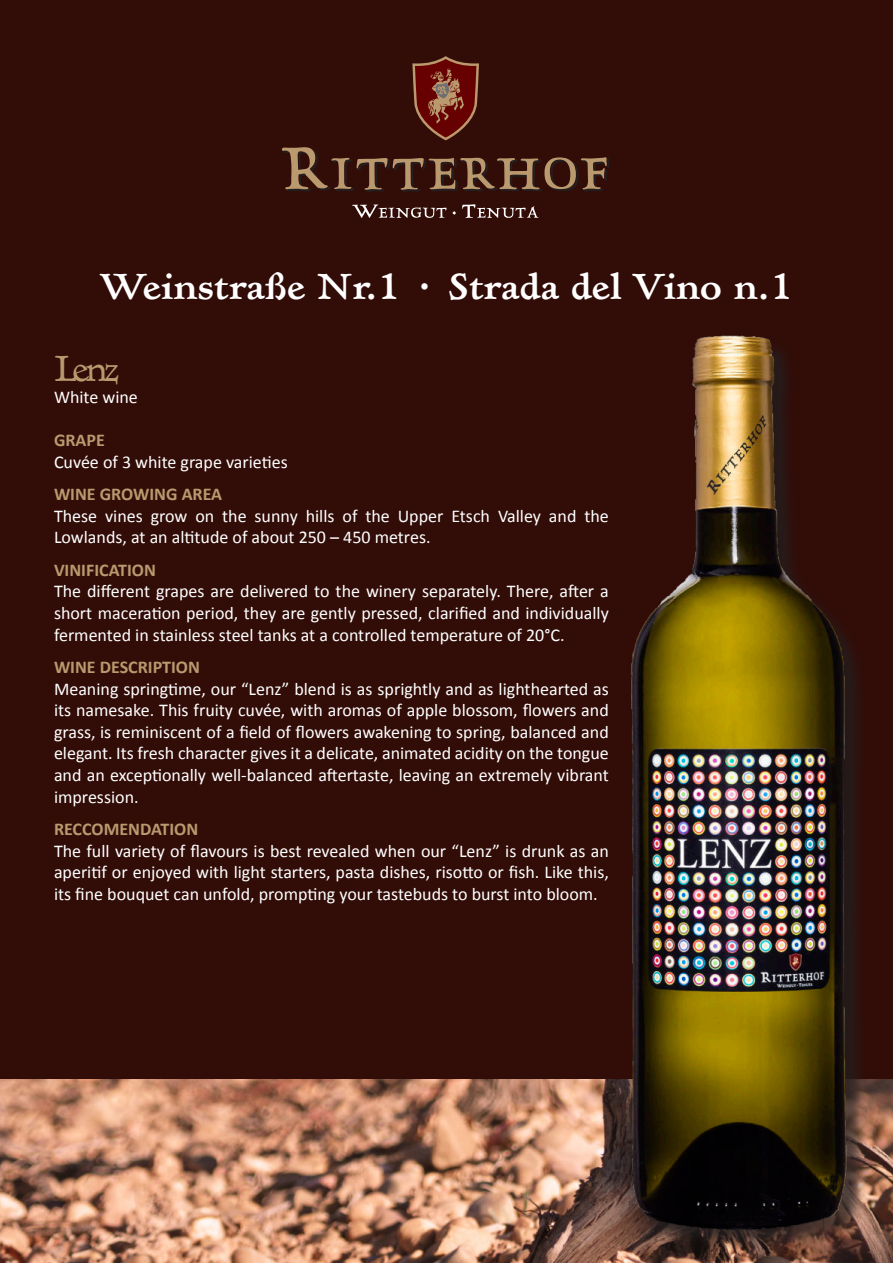
<style>
.page{position:relative;width:893px;height:1263px;background:#320d08}
.page>*{position:absolute;margin:0;border:0;box-sizing:border-box;transform-origin:0 0}
.t1{font:700 37.5px "Hadriano";color:#fff}
.t2{font:300 37.5px "Hadriano";color:#ba996e}
.t3{font:18px/21.6px "Calibri";color:#fff;text-align:justify}
.t4{font:700 18px "Calibri";color:#ba996e}
</style>
<div class="page">
<svg style="left:282px;top:147px;width:327px;height:71px"></svg>
<svg style="left:412px;top:56px;width:67px;height:84px"></svg>
<img style="left:0;top:1080px;width:893px;height:183px">
<img style="left:599px;top:335px;width:279px;height:902px">
<h1 class="t1" style="left:100px;top:264px;width:695px">Weinstraße Nr.1 · Strada del Vino n.1</h1>
<h1 class="t2" style="left:54px;top:356px;width:67px">Lenz</h1>
<p class="t3" style="left:54px;top:386px;width:85px">White wine</p>
<p class="t4" style="left:54px;top:429px;width:52px">GRAPE</p>
<p class="t3" style="left:54px;top:451px;width:235px">Cuvée of 3 white grape varieties</p>
<p class="t4" style="left:54px;top:483px;width:170px">WINE GROWING AREA</p>
<p class="t3" style="left:54px;top:505px;width:556px">These vines grow on the sunny hills of the Upper Etsch Valley and the<br>Lowlands, at an altitude of about 250 – 450 metres.</p>
<p class="t4" style="left:54px;top:559px;width:103px">VINIFICATION</p>
<p class="t3" style="left:54px;top:581px;width:556px">The different grapes are delivered to the winery separately. There, after a short maceration period, they are gently pressed, clarified and individually fermented in stainless steel tanks at a controlled temperature of 20°C.</p>
<p class="t4" style="left:54px;top:656px;width:148px">WINE DESCRIPTION</p>
<p class="t3" style="left:54px;top:678px;width:556px">Meaning springtime, our “Lenz” blend is as sprightly and as lighthearted as its namesake. This fruity cuvée, with aromas of apple blossom, flowers and grass, is reminiscent of a field of flowers awakening to spring, balanced and elegant. Its fresh character gives it a delicate, animated acidity on the tongue and an exceptionally well-balanced aftertaste, leaving an extremely vibrant impression.</p>
<p class="t4" style="left:54px;top:818px;width:146px">RECCOMENDATION</p>
<p class="t3" style="left:54px;top:840px;width:556px">The full variety of flavours is best revealed when our “Lenz” is drunk as an aperitif or enjoyed with light starters, pasta dishes, risotto or fish. Like this, its fine bouquet can unfold, prompting your tastebuds to burst into bloom.</p>
</div>
